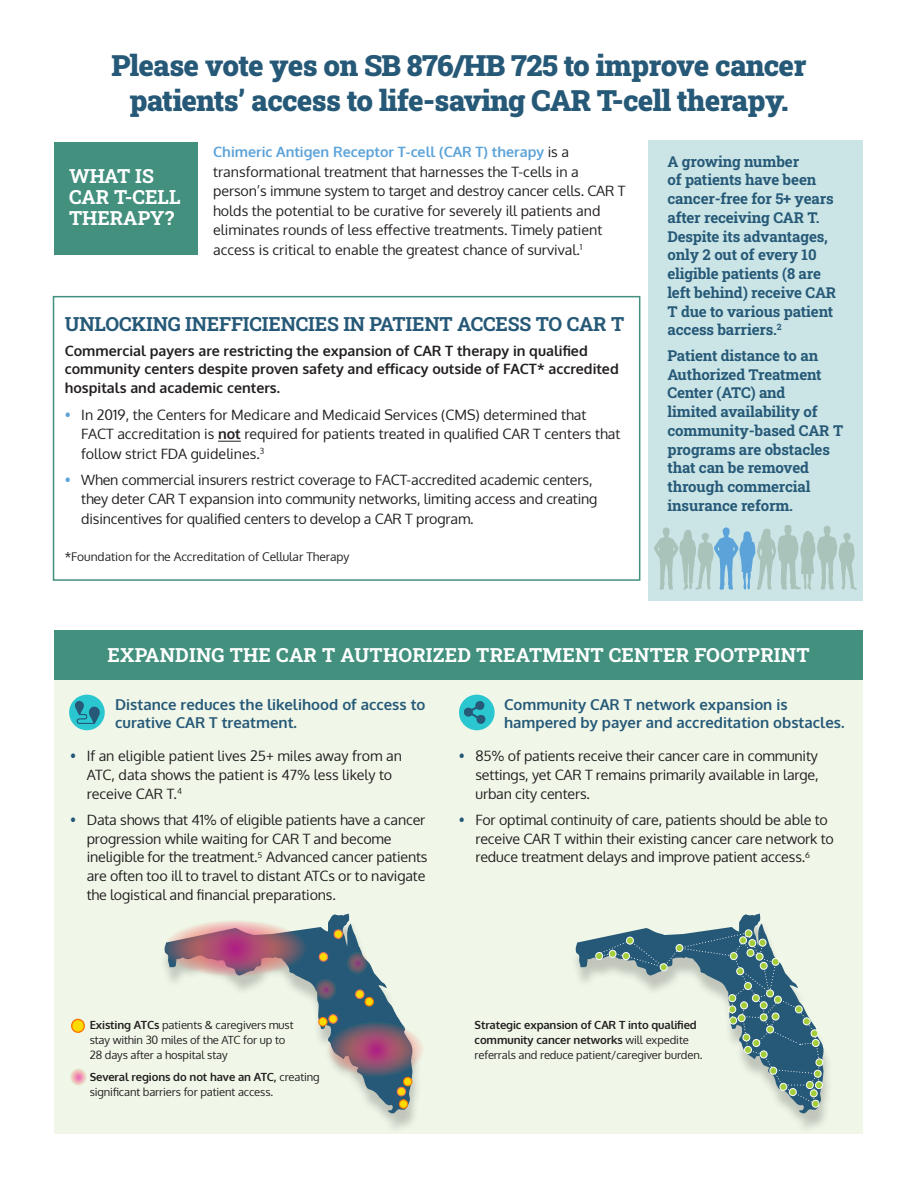
<style>
.page{position:relative;width:918px;height:1188px;background:#fff}
.page>*{position:absolute;margin:0;border:0;box-sizing:border-box;transform-origin:0 0}
.t1{font:29.25px/35.1px "Roboto Slab";letter-spacing:-.02em;color:#265977;text-align:center}
.t2{font:19.5px/21px "Roboto Slab";letter-spacing:.01em;color:#fff}
.t3{font:19.5px "Roboto Slab";letter-spacing:-.01em;color:#265977}
.t4{font:15px/18.8px "Roboto Slab";letter-spacing:-.01em;color:#265977}
.t5{font:700 15px/18px "Oxygen";color:#265977}
.t6{font:14.25px/18.8px "Oxygen";letter-spacing:-.01em;color:#231f20}
.t7{font:700 14.25px/18px "Oxygen";color:#231f20}
.t8{font:12px "Oxygen";color:#231f20}
.t9{font:11.25px/15px "Oxygen";letter-spacing:-.01em;color:#231f20}
.t10{font:700 11.25px/15px "Oxygen";letter-spacing:-.01em;color:#231f20}
.s1{font-weight:700;color:#5ca3d9}
.s2{color:#5ca3d9}
.s3{font-weight:700}
.s4{color:#265977}
.s5{font-weight:400}
</style>
<div class="page">
<svg style="left:218px;top:441px;width:23px;height:1px"></svg>
<div style="left:53px;top:296px;width:587px;height:285px;border:2px solid #42907d"></div>
<div style="left:54px;top:650px;width:809px;height:484px;background:#f0f7e9"></div>
<div style="left:648px;top:140px;width:215px;height:460px;background:#cbe5e7"></div>
<div style="left:54px;top:142px;width:144px;height:113px;background:#42907d"></div>
<svg style="left:654px;top:525px;width:203px;height:65px"></svg>
<svg style="left:70px;top:1069px;width:17px;height:17px"></svg>
<div style="left:70px;top:1068px;width:17px;height:18px;border:1px solid #a3cd39;border-radius:50%"></div>
<div style="left:72px;top:1019px;width:12px;height:13px;background:#fcda04;border-radius:50%"></div>
<div style="left:71px;top:1019px;width:14px;height:14px;border:1px solid #fa7803;border-radius:50%"></div>
<div style="left:159px;top:921px;width:263px;height:214px;background:#231f20;opacity:.23"></div>
<svg style="left:165px;top:913px;width:247px;height:200px"></svg>
<svg style="left:328px;top:1023px;width:96px;height:54px;background:#91687d"></svg>
<div style="left:327px;top:1022px;width:97px;height:55px;border:1px solid #a3cd39;border-radius:50%"></div>
<svg style="left:163px;top:920px;width:144px;height:57px;background:#af7789"></svg>
<div style="left:163px;top:920px;width:144px;height:57px;border:1px solid #a3cd39;border-radius:50%"></div>
<svg style="left:347px;top:952px;width:21px;height:21px"></svg>
<div style="left:347px;top:952px;width:21px;height:22px;border:1px solid #a3cd39;border-radius:50%"></div>
<svg style="left:315px;top:979px;width:21px;height:21px"></svg>
<div style="left:315px;top:979px;width:21px;height:21px;border:1px solid #a3cd39;border-radius:50%"></div>
<div style="left:334px;top:930px;width:8px;height:8px;background:#fcda04;border-radius:50%"></div>
<div style="left:334px;top:929px;width:9px;height:10px;border:1px solid #f37554;border-radius:50%"></div>
<div style="left:319px;top:953px;width:9px;height:8px;background:#fcda04;border-radius:50%"></div>
<div style="left:319px;top:952px;width:9px;height:10px;border:1px solid #f37554;border-radius:50%"></div>
<div style="left:356px;top:990px;width:8px;height:8px;background:#fcda04;border-radius:50%"></div>
<div style="left:355px;top:989px;width:9px;height:10px;border:1px solid #f37554;border-radius:50%"></div>
<div style="left:329px;top:1015px;width:8px;height:8px;background:#fcda04;border-radius:50%"></div>
<div style="left:328px;top:1014px;width:10px;height:10px;border:1px solid #f37554;border-radius:50%"></div>
<div style="left:397px;top:1087px;width:9px;height:9px;background:#fcda04;border-radius:50%"></div>
<div style="left:397px;top:1087px;width:9px;height:9px;border:1px solid #f37554;border-radius:50%"></div>
<div style="left:404px;top:1077px;width:8px;height:9px;background:#fcda04;border-radius:50%"></div>
<div style="left:403px;top:1077px;width:9px;height:9px;border:1px solid #fa7803;border-radius:50%"></div>
<div style="left:399px;top:1100px;width:9px;height:8px;background:#fcda04;border-radius:50%"></div>
<div style="left:399px;top:1099px;width:9px;height:10px;border:1px solid #fa7803;border-radius:50%"></div>
<div style="left:319px;top:1018px;width:8px;height:8px;background:#fcda04;border-radius:50%"></div>
<div style="left:318px;top:1017px;width:10px;height:10px;border:1px solid #fa7803;border-radius:50%"></div>
<div style="left:365px;top:997px;width:8px;height:9px;background:#fcda04;border-radius:50%"></div>
<div style="left:365px;top:997px;width:9px;height:10px;border:1px solid #fa7803;border-radius:50%"></div>
<div style="left:54px;top:630px;width:809px;height:50px;background:#42907d"></div>
<div style="left:69px;top:695px;width:36px;height:35px;background:#2bc7d1;border-radius:50%"></div>
<div style="left:459px;top:695px;width:36px;height:35px;background:#2bc7d1;border-radius:50%"></div>
<svg style="left:462px;top:700px;width:26px;height:27px"></svg>
<svg style="left:72px;top:700px;width:30px;height:24px"></svg>
<div style="left:570px;top:921px;width:263px;height:214px;background:#231f20;opacity:.23"></div>
<svg style="left:576px;top:913px;width:247px;height:200px"></svg>
<div style="left:816px;top:1059px;width:7px;height:7px;background:#a3cd39;border-radius:50%"></div>
<div style="left:815px;top:1058px;width:8px;height:8px;border:1px solid #fff;border-radius:50%"></div>
<div style="left:812px;top:1100px;width:7px;height:7px;background:#a3cd39;border-radius:50%"></div>
<div style="left:812px;top:1100px;width:8px;height:8px;border:1px solid #fff;border-radius:50%"></div>
<div style="left:816px;top:1082px;width:6px;height:7px;background:#a3cd39;border-radius:50%"></div>
<div style="left:815px;top:1081px;width:8px;height:8px;border:1px solid #fff;border-radius:50%"></div>
<div style="left:814px;top:1070px;width:8px;height:8px;border:1px solid #fff;border-radius:50%"></div>
<div style="left:596px;top:953px;width:7px;height:7px;background:#a3cd39;border-radius:50%"></div>
<div style="left:595px;top:952px;width:8px;height:8px;border:1px solid #fff;border-radius:50%"></div>
<div style="left:745px;top:929px;width:8px;height:8px;border:1px solid #fff;border-radius:50%"></div>
<svg style="left:599px;top:932px;width:221px;height:172px"></svg>
<div style="left:749px;top:940px;width:7px;height:7px;background:#a3cd39;border-radius:50%"></div>
<div style="left:748px;top:939px;width:8px;height:8px;border:1px solid #fff;border-radius:50%"></div>
<div style="left:759px;top:939px;width:7px;height:7px;background:#a3cd39;border-radius:50%"></div>
<div style="left:759px;top:939px;width:8px;height:8px;border:1px solid #fff;border-radius:50%"></div>
<div style="left:740px;top:937px;width:7px;height:7px;background:#a3cd39;border-radius:50%"></div>
<div style="left:739px;top:936px;width:8px;height:8px;border:1px solid #fff;border-radius:50%"></div>
<div style="left:747px;top:949px;width:7px;height:7px;background:#a3cd39;border-radius:50%"></div>
<div style="left:747px;top:949px;width:7px;height:8px;border:1px solid #fff;border-radius:50%"></div>
<div style="left:756px;top:953px;width:7px;height:7px;background:#a3cd39;border-radius:50%"></div>
<div style="left:756px;top:953px;width:8px;height:8px;border:1px solid #fff;border-radius:50%"></div>
<h1 class="t1" style="left:111px;top:47px;width:697px">Please vote yes on SB 876/HB 725 to improve cancer patients’ access to life-saving CAR T-cell therapy.</h1>
<p class="t4" style="left:668px;top:151px;width:170px">A growing number<br>of patients have been cancer-free for 5+ years after receiving CAR T.<br>Despite its advantages, only 2 out of every 10 eligible patients (8 are left behind) receive CAR<br>T due to various patient access barriers.<sup>2</sup></p>
<p class="t4" style="left:668px;top:346px;width:177px">Patient distance to an<br>Authorized Treatment<br>Center (ATC) and<br>limited availability of community-based CAR T programs are obstacles that can be removed through commercial insurance reform.</p>
<p class="t6" style="left:213px;top:142px;width:414px;line-height:19.5px"><span class="s1">Chimeric Antigen Receptor T-cell (CAR T) therapy</span> is a transformational treatment that harnesses the T-cells in a person’s immune system to target and destroy cancer cells. CAR T holds the potential to be curative for severely ill patients and eliminates rounds of less effective treatments. Timely patient access is critical to enable the greatest chance of survival.<sup>1</sup></p>
<h2 class="t2" style="left:69px;top:165px;width:113px">WHAT IS<br>CAR T-CELL<br>THERAPY?</h2>
<h2 class="t3" style="left:65px;top:311px;width:561px">UNLOCKING INEFFICIENCIES IN PATIENT ACCESS TO CAR T</h2>
<p class="t7" style="left:65px;top:342px;width:556px">Commercial payers are restricting the expansion of CAR T therapy in qualified community centers despite proven safety and efficacy outside of FACT* accredited</p>
<p class="t7" style="left:65px;top:380px;width:217px">hospitals and academic centers.</p>
<p class="t6" style="left:81px;top:405px;width:541px;line-height:19.5px;text-indent:-17px"><span class="s2">•</span> In 2019, the Centers for Medicare and Medicaid Services (CMS) determined that<br>FACT accreditation is <span class="s3">not</span> required for patients treated in qualified CAR T centers that follow strict FDA guidelines.<sup>3</sup></p>
<p class="t6" style="left:81px;top:470px;width:518px;line-height:19.5px;text-indent:-17px"><span class="s2">•</span> When commercial insurers restrict coverage to FACT-accredited academic centers, they deter CAR T expansion into community networks, limiting access and creating disincentives for qualified centers to develop a CAR T program.</p>
<p class="t8" style="left:65px;top:548px;width:286px">*Foundation for the Accreditation of Cellular Therapy</p>
<h2 class="t2" style="left:107px;top:644px;width:704px">EXPANDING THE CAR T AUTHORIZED TREATMENT CENTER FOOTPRINT</h2>
<p class="t5" style="left:115px;top:696px;width:312px">Distance reduces the likelihood of access to curative CAR T treatment.</p>
<p class="t6" style="left:87px;top:747px;width:317px;text-indent:-17px"><span class="s4">•</span> If an eligible patient lives 25+ miles away from an<br>ATC, data shows the patient is 47% less likely to receive CAR T.<sup>4</sup></p>
<p class="t6" style="left:87px;top:810px;width:342px;text-indent:-16px"><span class="s4">•</span> Data shows that 41% of eligible patients have a cancer progression while waiting for CAR T and become ineligible for the treatment.<sup>5</sup> Advanced cancer patients are often too ill to travel to distant ATCs or to navigate the logistical and financial preparations.</p>
<p class="t5" style="left:504px;top:696px;width:342px">Community CAR T network expansion is hampered by payer and accreditation obstacles.</p>
<p class="t6" style="left:475px;top:747px;width:345px;text-align:justify;text-indent:-17px"><span class="s4">•</span> 85% of patients receive their cancer care in community settings, yet CAR T remains primarily available in large, urban city centers.</p>
<p class="t6" style="left:475px;top:810px;width:360px;text-indent:-17px"><span class="s4">•</span> For optimal continuity of care, patients should be able to receive CAR T within their existing cancer care network to reduce treatment delays and improve patient access.<sup>6</sup></p>
<p class="t9" style="left:90px;top:1018px;width:205px"><span class="s3">Existing ATCs</span> patients &amp; caregivers must stay within 30 miles of the ATC for up to<br>28 days after a hospital stay</p>
<p class="t9" style="left:90px;top:1070px;width:232px"><span class="s3">Several regions do not have an ATC,</span> creating significant barriers for patient access.</p>
<p class="t10" style="left:475px;top:1018px;width:229px">Strategic expansion of CAR T into qualified community cancer networks <span class="s5">will expedite referrals and reduce patient/caregiver burden.</span></p>
</div>
